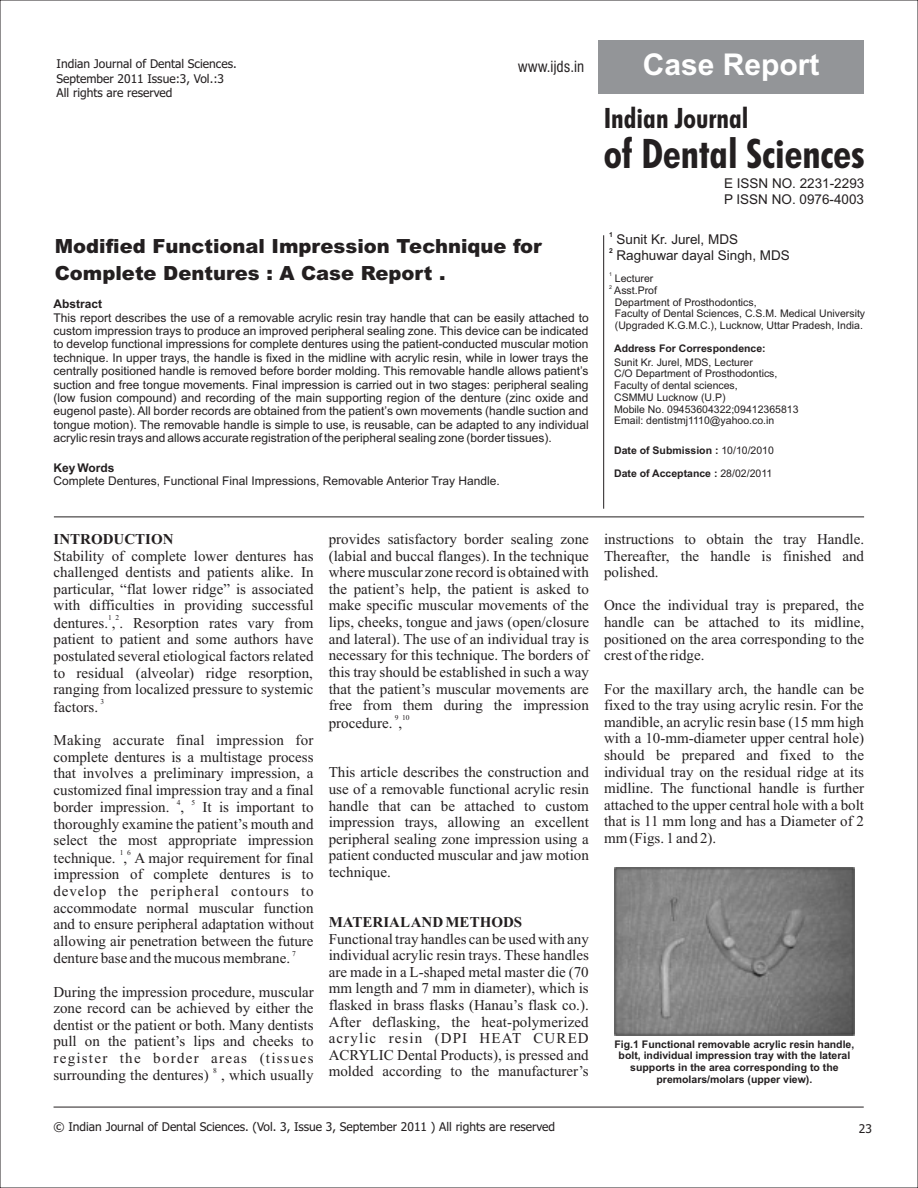
<style>
.page{position:relative;width:918px;height:1188px;background:#fff}
.page>*{position:absolute;margin:0;border:0;box-sizing:border-box;transform-origin:0 0}
.t1{font:700 condensed 40.8px "Futura BT";color:#231f20}
.t2{font:700 30px "Arial";color:#fff}
.t3{font:700 condensed 28.2px "Futura BT";color:#231f20}
.t4{font:900 19.5px/27.5px "Arial";color:#231f20}
.t5{font:15px/16.6px "Times New Roman";color:#231f20;text-align:justify}
.t6{font:700 15px "Times New Roman";color:#231f20}
.t7{font:condensed 15px "Swiss 721 BT";color:#231f20}
.t8{font:13.5px/15.9px "Arial";color:#231f20}
.t9{font:12px/13.4px "Arial";color:#231f20;text-align:justify}
.t10{font:12px/14.5px "Tahoma";color:#231f20}
.t11{font:700 12px "Arial";color:#231f20}
.t12{font:10.5px/11.7px "Arial";color:#231f20}
.t13{font:700 10.5px/11.7px "Arial";color:#231f20;text-align:center}
.t14{font:7.5px "Times New Roman";color:#231f20}
.t15{font:700 6.75px "Arial";color:#231f20}
.t16{font:5.25px "Arial";color:#231f20}
.s1{font-weight:400}
</style>
<div class="page">
<div style="left:598px;top:40px;width:266px;height:54px;background:#939598"></div>
<hr style="left:603px;top:235px;width:1px;height:274px;background:#231f20">
<hr style="left:54px;top:517px;width:810px;height:1px;background:#231f20">
<hr style="left:54px;top:1107px;width:810px;height:1px;background:#231f20">
<img style="left:614px;top:867px;width:240px;height:169px">
<p class="t10" style="left:57px;top:58px;width:182px">Indian Journal of Dental Sciences.<br>September 2011 Issue:3, Vol.:3<br>All rights are reserved</p>
<p class="t7" style="left:518px;top:60px;width:68px">www.ijds.in</p>
<h2 class="t2" style="left:643px;top:54px;width:178px">Case Report</h2>
<h1 class="t1" style="left:604px;top:137px;width:263px">of Dental Sciences</h1>
<h3 class="t3" style="left:604px;top:106px;width:146px">Indian Journal</h3>
<h3 class="t4" style="left:55px;top:234px;width:489px">Modified Functional Impression Technique for<br>Complete Dentures : A Case Report .</h3>
<p class="t11" style="left:54px;top:299px;width:50px">Abstract</p>
<p class="t9" style="left:54px;top:312px;width:537px">This report describes the use of a removable acrylic resin tray handle that can be easily attached to custom impression trays to produce an improved peripheral sealing zone. This device can be indicated to develop functional impressions for complete dentures using the patient-conducted muscular motion technique. In upper trays, the handle is fixed in the midline with acrylic resin, while in lower trays the centrally positioned handle is removed before border molding. This removable handle allows patient’s suction and free tongue movements. Final impression is carried out in two stages: peripheral sealing (low fusion compound) and recording of the main supporting region of the denture (zinc oxide and eugenol paste). All border records are obtained from the patient’s own movements (handle suction and tongue motion). The removable handle is simple to use, is reusable, can be adapted to any individual acrylic resin trays and allows accurate registration of the peripheral sealing zone (border tissues).</p>
<p class="t11" style="left:54px;top:463px;width:63px">Key Words</p>
<p class="t9" style="left:54px;top:476px;width:448px">Complete Dentures, Functional Final Impressions, Removable Anterior Tray Handle.</p>
<p class="t8" style="left:724px;top:177px;width:142px">E ISSN NO. 2231-2293<br>P ISSN NO. 0976-4003</p>
<p class="t15" style="left:609px;top:232px;width:5px">1</p>
<p class="t8" style="left:617px;top:233px;width:123px">Sunit Kr. Jurel, MDS</p>
<p class="t15" style="left:609px;top:248px;width:5px">2</p>
<p class="t8" style="left:617px;top:248px;width:175px">Raghuwar dayal Singh, MDS</p>
<p class="t16" style="left:609px;top:273px;width:4px">1</p>
<p class="t12" style="left:615px;top:273px;width:40px">Lecturer</p>
<p class="t16" style="left:609px;top:285px;width:4px">2</p>
<p class="t12" style="left:614px;top:285px;width:252px">Asst.Prof<br>Department of Prosthodontics,<br>Faculty of Dental Sciences, C.S.M. Medical University (Upgraded K.G.M.C.), Lucknow, Uttar Pradesh, India.</p>
<p class="t13" style="left:614px;top:343px;width:153px">Address For Correspondence:</p>
<p class="t12" style="left:614px;top:357px;width:186px">Sunit Kr. Jurel, MDS, Lecturer<br>C/O Department of Prosthodontics,<br>Faculty of dental sciences,<br>CSMMU Lucknow (U.P)<br>Mobile No. 09453604322;09412365813<br>Email: dentistmj1110@yahoo.co.in</p>
<p class="t13" style="left:614px;top:445px;width:161px">Date of Submission : <span class="s1">10/10/2010</span></p>
<p class="t13" style="left:614px;top:469px;width:160px">Date of Acceptance : <span class="s1">28/02/2011</span></p>
<p class="t5" style="left:329px;top:532px;width:262px">provides satisfactory border sealing zone (labial and buccal flanges). In the technique where muscular zone record is obtained with the patient’s help, the patient is asked to make specific muscular movements of the lips, cheeks, tongue and jaws (open/closure and lateral). The use of an individual tray is necessary for this technique. The borders of this tray should be established in such a way that the patient’s muscular movements are free from them during the impression</p>
<p class="t14" style="left:395px;top:715px;width:16px">9 10</p>
<p class="t5" style="left:329px;top:716px;width:75px">procedure. ,</p>
<p class="t5" style="left:329px;top:765px;width:262px">This article describes the construction and use of a removable functional acrylic resin handle that can be attached to custom impression trays, allowing an excellent peripheral sealing zone impression using a patient conducted muscular and jaw motion technique.</p>
<p class="t6" style="left:329px;top:917px;width:195px">MATERIALAND METHODS</p>
<p class="t5" style="left:329px;top:932px;width:262px">Functional tray handles can be used with any individual acrylic resin trays. These handles are made in a L-shaped metal master die (70 mm length and 7 mm in diameter), which is flasked in brass flasks (Hanau’s flask co.).<br>After deflasking, the heat-polymerized acrylic resin (DPI HEAT CURED ACRYLIC Dental Products), is pressed and molded according to the manufacturer’s</p>
<p class="t5" style="left:604px;top:532px;width:262px">instructions to obtain the tray Handle.<br>Thereafter, the handle is finished and polished.</p>
<p class="t5" style="left:604px;top:599px;width:262px">Once the individual tray is prepared, the handle can be attached to its midline, positioned on the area corresponding to the crest of the ridge.</p>
<p class="t5" style="left:604px;top:682px;width:262px">For the maxillary arch, the handle can be fixed to the tray using acrylic resin. For the mandible, an acrylic resin base (15 mm high with a 10-mm-diameter upper central hole) should be prepared and fixed to the individual tray on the residual ridge at its midline. The functional handle is further attached to the upper central hole with a bolt that is 11 mm long and has a Diameter of 2 mm (Figs. 1 and 2).</p>
<p class="t6" style="left:54px;top:534px;width:121px">INTRODUCTION</p>
<p class="t5" style="left:54px;top:549px;width:262px">Stability of complete lower dentures has challenged dentists and patients alike. In particular, “flat lower ridge” is associated with difficulties in providing successful</p>
<p class="t14" style="left:108px;top:615px;width:13px">1 2</p>
<p class="t5" style="left:54px;top:616px;width:262px">dentures. , . Resorption rates vary from patient to patient and some authors have postulated several etiological factors related to residual (alveolar) ridge resorption, ranging from localized pressure to systemic</p>
<p class="t14" style="left:100px;top:699px;width:5px">3</p>
<p class="t5" style="left:54px;top:700px;width:46px">factors.</p>
<p class="t5" style="left:54px;top:733px;width:262px">Making accurate final impression for complete dentures is a multistage process that involves a preliminary impression, a customized final impression tray and a final</p>
<p class="t14" style="left:177px;top:800px;width:5px">4</p>
<p class="t14" style="left:192px;top:800px;width:5px">5</p>
<p class="t5" style="left:54px;top:800px;width:262px">border impression. , It is important to thoroughly examine the patient’s mouth and select the most appropriate impression</p>
<p class="t14" style="left:120px;top:850px;width:13px">1 6</p>
<p class="t5" style="left:54px;top:851px;width:262px">technique. , A major requirement for final impression of complete dentures is to develop the peripheral contours to accommodate normal muscular function and to ensure peripheral adaptation without allowing air penetration between the future</p>
<p class="t14" style="left:292px;top:951px;width:5px">7</p>
<p class="t5" style="left:54px;top:951px;width:238px">denture base and the mucous membrane.</p>
<p class="t5" style="left:53px;top:985px;width:262px">During the impression procedure, muscular zone record can be achieved by either the dentist or the patient or both. Many dentists pull on the patient’s lips and cheeks to register the border areas (tissues</p>
<p class="t14" style="left:213px;top:1068px;width:5px">8</p>
<p class="t5" style="left:53px;top:1069px;width:262px">surrounding the dentures) , which usually</p>
<p class="t10" style="left:54px;top:1121px;width:503px">© Indian Journal of Dental Sciences. (Vol. 3, Issue 3, September 2011 ) All rights are reserved</p>
<p class="t10" style="left:859px;top:1122px;width:15px">23</p>
<p class="t13" style="left:615px;top:1039px;width:241px">Fig.1 Functional removable acrylic resin handle, bolt, individual impression tray with the lateral supports in the area corresponding to the premolars/molars (upper view).</p>
</div>
